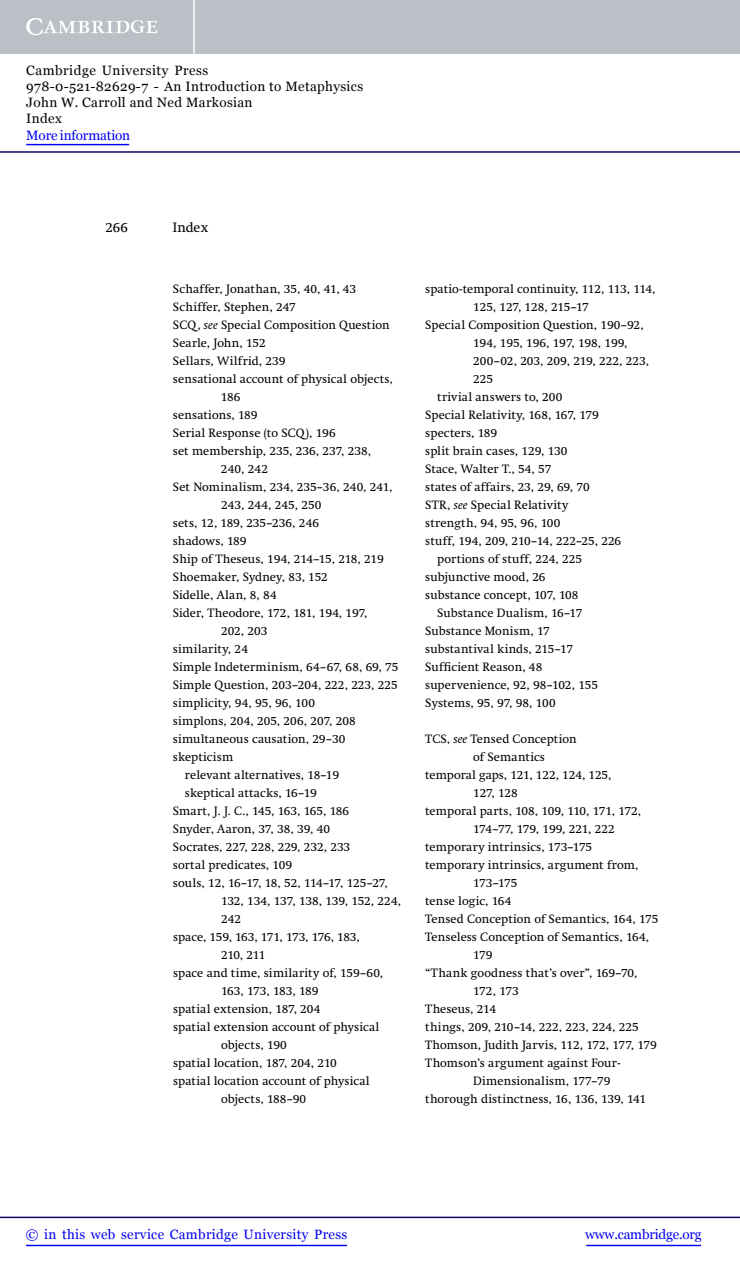
<style>
.page{position:relative;width:740px;height:1268px;background:#fff}
.page>*{position:absolute;margin:0;border:0;box-sizing:border-box;transform-origin:0 0}
.t1{font:13.5px/16.2px "Georgia";letter-spacing:.025em;color:#000}
.t2{font:13.5px "Georgia";letter-spacing:.025em;color:#0000f1}
.t3{font:13.5px "Georgia";letter-spacing:-.015em;color:#0000f1}
.t4{font:13.5px "Georgia";letter-spacing:-.01em;color:#0000f1}
.t5{font:13.5px "Swift";letter-spacing:.005em;color:#000}
.t6{font:12px "Swift";letter-spacing:.005em;color:#000}
.t7{font:12px "Swift";letter-spacing:-.015em;color:#000}
.t8{font:12px "Swift";letter-spacing:-.025em;color:#000}
.t9{font:12px "Swift";letter-spacing:.03em;color:#000}
.s1{font-style:italic}
</style>
<div class="page">
<div style="left:0;top:0;width:740px;height:54px;background:#bac0c6"></div>
<svg style="left:26px;top:18px;width:132px;height:17px"></svg>
<hr style="left:193px;top:0;width:2px;height:54px;background:#fff">
<hr style="left:0;top:151px;width:740px;height:2px;background:#150666">
<hr style="left:586px;top:1244px;width:115px;height:2px;background:#0000f1">
<hr style="left:0;top:1216px;width:740px;height:2px;background:#150666">
<hr style="left:26px;top:1244px;width:321px;height:2px;background:#0000f1">
<hr style="left:26px;top:144px;width:103px;height:1px;background:#0000f1">
<p class="t1" style="left:26px;top:62px;width:338px">Cambridge University Press<br>978-0-521-82629-7 - An Introduction to Metaphysics<br>John W. Carroll and Ned Markosian<br>Index</p>
<p class="t4" style="left:26px;top:127px;width:105px">More information</p>
<p class="t5" style="left:105px;top:221px;width:24px">266</p>
<p class="t5" style="left:173px;top:221px;width:37px">Index</p>
<p class="t6" style="left:173px;top:284px;width:185px">Schaffer, Jonathan, 35, 40, 41, 43</p>
<p class="t6" style="left:173px;top:302px;width:124px">Schiffer, Stephen, 247</p>
<p class="t6" style="left:173px;top:320px;width:218px">SCQ, <span class="s1">see</span> Special Composition Question</p>
<p class="t6" style="left:173px;top:338px;width:94px">Searle, John, 152</p>
<p class="t6" style="left:173px;top:356px;width:114px">Sellars, Wilfrid, 239</p>
<p class="t6" style="left:173px;top:374px;width:221px">sensational account of physical objects,</p>
<p class="t6" style="left:221px;top:392px;width:21px">186</p>
<p class="t6" style="left:173px;top:410px;width:86px">sensations, 189</p>
<p class="t6" style="left:173px;top:428px;width:164px">Serial Response (to SCQ), 196</p>
<p class="t6" style="left:173px;top:446px;width:200px">set membership, 235, 236, 237, 238,</p>
<p class="t6" style="left:221px;top:464px;width:48px">240, 242</p>
<p class="t6" style="left:173px;top:482px;width:221px">Set Nominalism, 234, 235–36, 240, 241,</p>
<p class="t6" style="left:221px;top:500px;width:102px">243, 244, 245, 250</p>
<p class="t6" style="left:173px;top:518px;width:148px">sets, 12, 189, 235 –236, 246</p>
<p class="t6" style="left:173px;top:536px;width:75px">shadows, 189</p>
<p class="t6" style="left:173px;top:554px;width:212px">Ship of Theseus, 194, 214–15, 218, 219</p>
<p class="t6" style="left:173px;top:572px;width:156px">Shoemaker, Sydney, 83, 152</p>
<p class="t6" style="left:173px;top:590px;width:105px">Sidelle, Alan, 8, 84</p>
<p class="t6" style="left:173px;top:608px;width:196px">Sider, Theodore, 172, 181, 194, 197,</p>
<p class="t6" style="left:221px;top:626px;width:48px">202, 203</p>
<p class="t9" style="left:173px;top:644px;width:76px">similarity, 24</p>
<p class="t6" style="left:173px;top:662px;width:227px">Simple Indeterminism, 64–67, 68, 69, 75</p>
<p class="t6" style="left:173px;top:680px;width:226px">Simple Question, 203 –204, 222, 223, 225</p>
<p class="t6" style="left:173px;top:698px;width:143px">simplicity, 94, 95, 96, 100</p>
<p class="t6" style="left:173px;top:716px;width:184px">simplons, 204, 205, 206, 207, 208</p>
<p class="t6" style="left:173px;top:734px;width:174px">simultaneous causation, 29–30</p>
<p class="t6" style="left:173px;top:752px;width:62px">skepticism</p>
<p class="t6" style="left:185px;top:770px;width:155px">relevant alternatives, 18–19</p>
<p class="t6" style="left:185px;top:788px;width:133px">skeptical attacks, 16–19</p>
<p class="t6" style="left:173px;top:806px;width:178px">Smart, J. J. C., 145, 163, 165, 186</p>
<p class="t6" style="left:173px;top:824px;width:159px">Snyder, Aaron, 37, 38, 39, 40</p>
<p class="t6" style="left:173px;top:842px;width:179px">Socrates, 227, 228, 229, 232, 233</p>
<p class="t6" style="left:173px;top:860px;width:120px">sortal predicates, 109</p>
<p class="t7" style="left:173px;top:878px;width:216px">souls, 12, 16–17, 18, 52, 114–17, 125–27,</p>
<p class="t6" style="left:221px;top:896px;width:181px">132, 134, 137, 138, 139, 152, 224,</p>
<p class="t6" style="left:221px;top:914px;width:22px">242</p>
<p class="t7" style="left:173px;top:932px;width:188px">space , 159 , 163 , 171 , 173 , 176 , 183,</p>
<p class="t6" style="left:221px;top:950px;width:46px">210 , 211</p>
<p class="t6" style="left:173px;top:968px;width:212px">space and time, similarity of, 159–60,</p>
<p class="t8" style="left:221px;top:986px;width:99px">163, 173, 183, 189</p>
<p class="t6" style="left:173px;top:1004px;width:149px">spatial extension, 187, 204</p>
<p class="t6" style="left:173px;top:1022px;width:208px">spatial extension account of physical</p>
<p class="t6" style="left:221px;top:1040px;width:67px">objects, 190</p>
<p class="t6" style="left:173px;top:1058px;width:165px">spatial location, 187, 204, 210</p>
<p class="t6" style="left:173px;top:1076px;width:198px">spatial location account of physical</p>
<p class="t6" style="left:221px;top:1094px;width:87px">objects, 188–90</p>
<p class="t6" style="left:425px;top:284px;width:232px">spatio-temporal continuity, 112, 113, 114,</p>
<p class="t6" style="left:473px;top:302px;width:117px">125, 127, 128, 215–17</p>
<p class="t6" style="left:425px;top:320px;width:220px">Special Composition Question, 190–92,</p>
<p class="t6" style="left:473px;top:338px;width:156px">194, 195, 196, 197, 198, 199,</p>
<p class="t6" style="left:473px;top:356px;width:177px">200–02, 203, 209, 219, 222, 223,</p>
<p class="t6" style="left:473px;top:374px;width:21px">225</p>
<p class="t6" style="left:437px;top:392px;width:127px">trivial answers to, 200</p>
<p class="t6" style="left:425px;top:410px;width:175px">Special Relativity, 168, 167, 179</p>
<p class="t6" style="left:425px;top:428px;width:73px">specters, 189</p>
<p class="t6" style="left:425px;top:446px;width:144px">split brain cases, 129, 130</p>
<p class="t6" style="left:425px;top:464px;width:128px">Stace, Walter T., 54, 57</p>
<p class="t6" style="left:425px;top:482px;width:166px">states of affairs, 23, 29, 69, 70</p>
<p class="t6" style="left:425px;top:500px;width:144px">STR, <span class="s1">see</span> Special Relativity</p>
<p class="t6" style="left:425px;top:518px;width:137px">strength, 94, 95, 96, 100</p>
<p class="t6" style="left:425px;top:536px;width:197px">stuff, 194, 209, 210–14, 222–25, 226</p>
<p class="t6" style="left:437px;top:554px;width:146px">portions of stuff, 224, 225</p>
<p class="t6" style="left:425px;top:572px;width:122px">subjunctive mood, 26</p>
<p class="t6" style="left:425px;top:590px;width:155px">substance concept, 107, 108</p>
<p class="t6" style="left:437px;top:608px;width:146px">Substance Dualism, 16–17</p>
<p class="t6" style="left:425px;top:626px;width:126px">Substance Monism, 17</p>
<p class="t6" style="left:425px;top:644px;width:149px">substantival kinds, 215–17</p>
<p class="t6" style="left:425px;top:662px;width:119px">Sufficient Reason, 48</p>
<p class="t6" style="left:425px;top:680px;width:174px">supervenience, 92, 98–102, 155</p>
<p class="t6" style="left:425px;top:698px;width:132px">Systems, 95, 97, 98, 100</p>
<p class="t6" style="left:425px;top:734px;width:153px">TCS, <span class="s1">see</span> Tensed Conception</p>
<p class="t6" style="left:473px;top:752px;width:73px">of Semantics</p>
<p class="t6" style="left:425px;top:770px;width:188px">temporal gaps , 121 , 122 , 124 , 125,</p>
<p class="t6" style="left:473px;top:788px;width:46px">127 , 128</p>
<p class="t6" style="left:425px;top:806px;width:217px">temporal parts, 108, 109, 110, 171, 172,</p>
<p class="t6" style="left:473px;top:824px;width:143px">174–77, 179, 199, 221, 222</p>
<p class="t6" style="left:425px;top:842px;width:168px">temporary intrinsics, 173 –175</p>
<p class="t6" style="left:425px;top:860px;width:215px">temporary intrinsics, argument from,</p>
<p class="t6" style="left:473px;top:878px;width:46px">173 –175</p>
<p class="t6" style="left:425px;top:896px;width:88px">tense logic, 164</p>
<p class="t6" style="left:425px;top:914px;width:235px">Tensed Conception of Semantics, 164, 175</p>
<p class="t6" style="left:425px;top:932px;width:225px">Tenseless Conception of Semantics, 164,</p>
<p class="t6" style="left:473px;top:950px;width:21px">179</p>
<p class="t6" style="left:425px;top:968px;width:214px">“Thank goodness that’s over”, 169–70,</p>
<p class="t6" style="left:473px;top:986px;width:47px">172, 173</p>
<p class="t6" style="left:425px;top:1004px;width:72px">Theseus, 214</p>
<p class="t6" style="left:425px;top:1022px;width:215px">things, 209, 210–14, 222, 223, 224, 225</p>
<p class="t6" style="left:425px;top:1040px;width:233px">Thomson, Judith Jarvis, 112, 172, 177, 179</p>
<p class="t6" style="left:425px;top:1058px;width:197px">Thomson’s argument against Four-</p>
<p class="t6" style="left:473px;top:1076px;width:138px">Dimensionalism, 177–79</p>
<p class="t6" style="left:425px;top:1094px;width:222px">thorough distinctness, 16, 136, 139, 141</p>
<p class="t2" style="left:26px;top:1226px;width:323px">© in this web service Cambridge University Press</p>
<p class="t3" style="left:585px;top:1226px;width:118px">www.cambridge.org</p>
</div>
